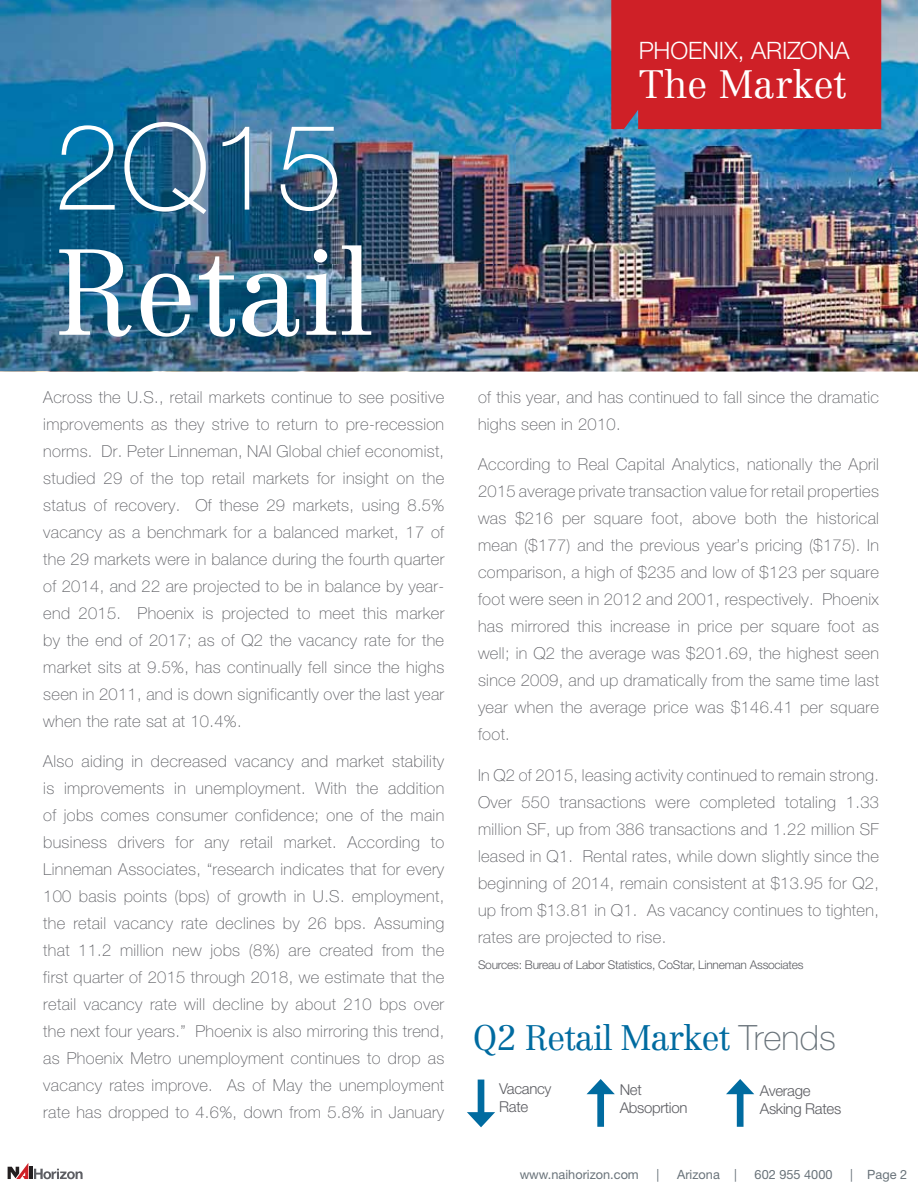
<style>
.page{position:relative;width:918px;height:1188px;background:#fff}
.page>*{position:absolute;margin:0;border:0;box-sizing:border-box;transform-origin:0 0}
.t1{font:300 120px "Centennial LT Std";color:#fff}
.t2{font:100 120px "Helvetica Neue LT Std";color:#fff}
.t3{font:300 39px "Centennial LT Std";letter-spacing:-.01em;color:#fff}
.t4{font:300 34.95px "Centennial LT Std";letter-spacing:-.03em;color:#006ba0}
.t5{font:300 24px "Helvetica Neue LT Std";color:#fff}
.t6{font:100 16.5px/27px "Helvetica Neue LT Std";letter-spacing:.02em;color:#5d5e63;text-align:justify}
.t7{font:300 15px/18px "Helvetica Neue LT Std";letter-spacing:-.02em;color:#5d5e63}
.t8{font:12.75px "Helvetica Neue LT Std";color:#69737a}
.t9{font:300 12px "Helvetica Neue LT Std";letter-spacing:-.02em;color:#5d5e63}
.s1{font-family:"Helvetica Neue LT Std";font-weight:100;color:#69737a}
</style>
<div class="page">
<hr style="left:29px;top:1167px;width:4px;height:12px;background:#231f20">
<svg style="left:8px;top:1163px;width:20px;height:16px"></svg>
<svg style="left:34px;top:1169px;width:49px;height:10px"></svg>
<div style="left:597px;top:1088px;width:7px;height:39px;background:#006ba0"></div>
<svg style="left:587px;top:1079px;width:28px;height:15px"></svg>
<div style="left:478px;top:1080px;width:6px;height:38px;background:#006ba0"></div>
<svg style="left:467px;top:1112px;width:28px;height:15px"></svg>
<div style="left:737px;top:1088px;width:7px;height:39px;background:#006ba0"></div>
<svg style="left:726px;top:1079px;width:28px;height:15px"></svg>
<img style="left:0;top:0;width:918px;height:372px">
<img style="left:0;top:0;width:568px;height:371px">
<div style="left:609px;top:0;width:272px;height:129px;background:#cf2027"></div>
<h1 class="t2" style="left:54px;top:124px;width:290px">2Q15</h1>
<h1 class="t1" style="left:54px;top:233px;width:319px">Retail</h1>
<p class="t6" style="left:43px;top:385px;width:403px">Across the U.S., retail markets continue to see positive improvements as they strive to return to pre-recession norms. Dr. Peter Linneman, NAI Global chief economist, studied 29 of the top retail markets for insight on the status of recovery. Of these 29 markets, using 8.5% vacancy as a benchmark for a balanced market, 17 of the 29 markets were in balance during the fourth quarter of 2014, and 22 are projected to be in balance by year&shy;end 2015. Phoenix is projected to meet this marker by the end of 2017; as of Q2 the vacancy rate for the market sits at 9.5%, has continually fell since the highs seen in 2011, and is down significantly over the last year when the rate sat at 10.4%.</p>
<p class="t6" style="left:43px;top:750px;width:403px">Also aiding in decreased vacancy and market stability is improvements in unemployment. With the addition of jobs comes consumer confidence; one of the main business drivers for any retail market. According to Linneman Associates, “research indicates that for every 100 basis points (bps) of growth in U.S. employment, the retail vacancy rate declines by 26 bps. Assuming that 11.2 million new jobs (8%) are created from the first quarter of 2015 through 2018, we estimate that the retail vacancy rate will decline by about 210 bps over the next four years.” Phoenix is also mirroring this trend, as Phoenix Metro unemployment continues to drop as vacancy rates improve. As of May the unemployment rate has dropped to 4.6%, down from 5.8% in January</p>
<h3 class="t5" style="left:637px;top:36px;width:212px">PHOENIX, ARIZONA</h3>
<h2 class="t3" style="left:637px;top:59px;width:209px">The Market</h2>
<h3 class="t5" style="left:639px;top:42px;width:212px">PHOENIX, ARIZONA</h3>
<h2 class="t3" style="left:639px;top:65px;width:209px">The Market</h2>
<p class="t6" style="left:478px;top:385px;width:403px">of this year, and has continued to fall since the dramatic highs seen in 2010.</p>
<p class="t6" style="left:478px;top:453px;width:403px">According to Real Capital Analytics, nationally the April 2015 average private transaction value for retail properties was $216 per square foot, above both the historical mean ($177) and the previous year’s pricing ($175). In comparison, a high of $235 and low of $123 per square foot were seen in 2012 and 2001, respectively. Phoenix has mirrored this increase in price per square foot as well; in Q2 the average was $201.69, the highest seen since 2009, and up dramatically from the same time last year when the average price was $146.41 per square foot.</p>
<p class="t6" style="left:478px;top:763px;width:403px">In Q2 of 2015, leasing activity continued to remain strong.<br>Over 550 transactions were completed totaling 1.33 million SF, up from 386 transactions and 1.22 million SF leased in Q1. Rental rates, while down slightly since the beginning of 2014, remain consistent at $13.95 for Q2, up from $13.81 in Q1. As vacancy continues to tighten, rates are projected to rise.</p>
<p class="t9" style="left:478px;top:960px;width:327px">Sources: Bureau of Labor Statistics, CoStar, Linneman Associates</p>
<h3 class="t4" style="left:473px;top:1021px;width:364px">Q2 Retail Market <span class="s1">Trends</span></h3>
<p class="t7" style="left:499px;top:1081px;width:54px">Vacancy<br>Rate</p>
<p class="t7" style="left:620px;top:1083px;width:69px">Net<br>Absoprtion</p>
<p class="t7" style="left:760px;top:1083px;width:83px">Average<br>Asking Rates</p>
<p class="t8" style="left:520px;top:1170px;width:121px">www.naihorizon.com</p>
<p class="t8" style="left:657px;top:1170px;width:4px">|</p>
<p class="t8" style="left:677px;top:1170px;width:61px">Arizona |</p>
<p class="t8" style="left:755px;top:1170px;width:79px">602 955 4000</p>
<p class="t8" style="left:850px;top:1170px;width:58px">| Page 2</p>
</div>
